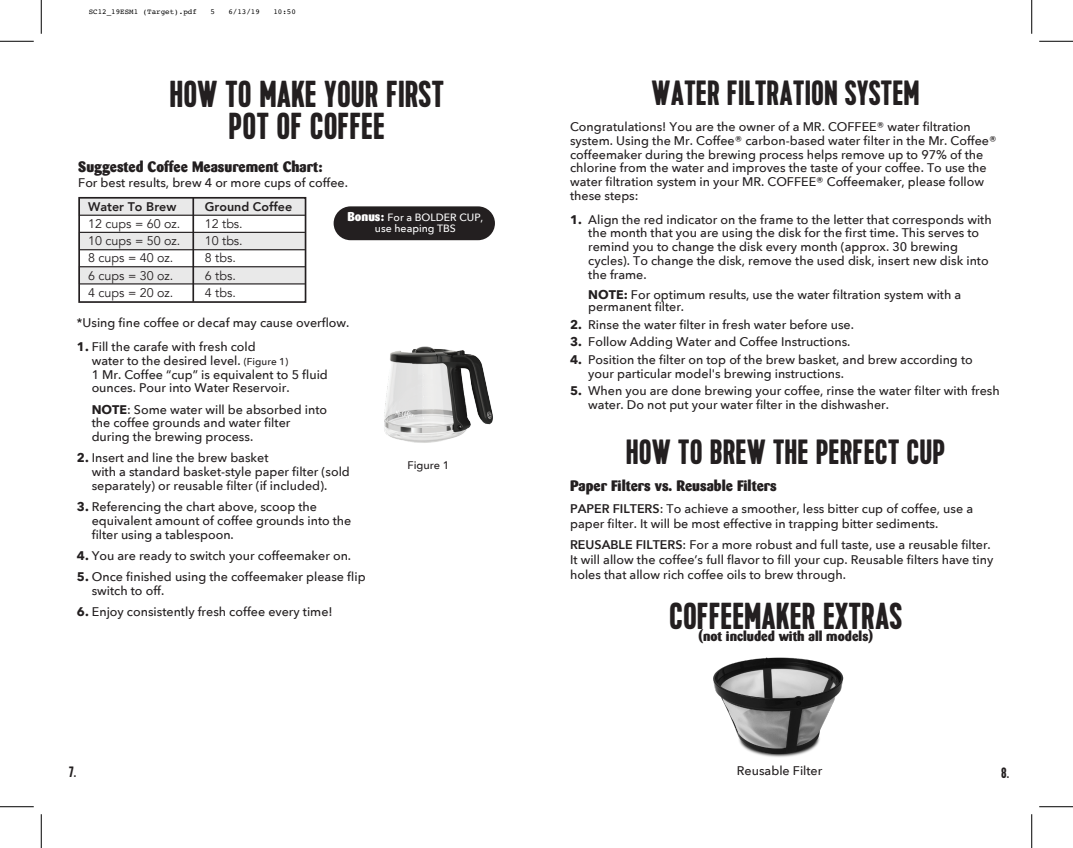
<style>
.page{position:relative;width:1073px;height:848px;background:#fff}
.page>*{position:absolute;margin:0;border:0;box-sizing:border-box;transform-origin:0 0}
.t1{font:700 37.5px/32.5px "Kapra";color:#231f20;text-align:center}
.t2{font:700 35px "Kapra";color:#231f20}
.t3{font:800 15px "Barmeno";color:#231f20}
.t4{font:700 15px "Kapra";color:#231f20}
.t5{font:800 13.75px "Barmeno";color:#231f20}
.t6{font:500 12.5px/13.8px "Avenir Next";color:#231f20}
.t7{font:12.5px "Avenir";color:#231f20}
.t8{font:800 12.5px "Avenir";color:#231f20}
.t9{font:500 11px "Avenir Next";color:#231f20}
.t10{font:500 10.5px/11.2px "Avenir Next";color:#fff;text-align:center}
.t11{font:7.5px "Courier";color:#000}
.s1{font-family:"Barmeno";font-weight:800;font-size:12.62px}
.s2{font-weight:700}
.s3{font-size:10px}
.s4{font-weight:600}
</style>
<div class="page">
<div style="left:79px;top:198px;width:226px;height:17px;background:#e9e9e9"></div>
<div style="left:79px;top:232px;width:226px;height:17px;background:#e9e9e9"></div>
<div style="left:78px;top:197px;width:228px;height:106px;border:2px solid #231f20"></div>
<hr style="left:192px;top:198px;width:2px;height:104px;background:#231f20">
<hr style="left:79px;top:215px;width:226px;height:1px;background:#231f20">
<hr style="left:79px;top:232px;width:226px;height:1px;background:#231f20">
<div style="left:79px;top:267px;width:226px;height:17px;background:#e9e9e9"></div>
<hr style="left:79px;top:249px;width:226px;height:1px;background:#231f20">
<hr style="left:79px;top:283px;width:226px;height:1px;background:#231f20">
<hr style="left:79px;top:266px;width:226px;height:1px;background:#231f20">
<div style="left:333px;top:206px;width:162px;height:34px;background:#231f20;border-radius:17px"></div>
<img style="left:384px;top:346px;width:109px;height:97px">
<img style="left:713px;top:657px;width:131px;height:100px">
<hr style="left:0;top:41px;width:34px;height:1px;background:#000">
<hr style="left:1039px;top:41px;width:33px;height:1px;background:#000">
<hr style="left:0;top:806px;width:34px;height:1px;background:#000">
<hr style="left:1039px;top:806px;width:33px;height:1px;background:#000">
<hr style="left:41px;top:0;width:1px;height:34px;background:#000">
<hr style="left:41px;top:814px;width:1px;height:34px;background:#000">
<hr style="left:1031px;top:0;width:1px;height:34px;background:#000">
<hr style="left:1031px;top:814px;width:1px;height:34px;background:#000">
<p class="t11" style="left:89px;top:6px;width:110px">SC12_19ESM1 (Target).pdf</p>
<p class="t11" style="left:210px;top:6px;width:6px">5</p>
<p class="t11" style="left:228px;top:6px;width:33px">6/13/19</p>
<p class="t11" style="left:273px;top:6px;width:24px">10:50</p>
<h1 class="t1" style="left:169px;top:78px;width:276px">HOW TO MAKE YOUR FIRST<br>POT OF COFFEE</h1>
<p class="t3" style="left:78px;top:158px;width:246px">Suggested Coffee Measurement Chart:</p>
<p class="t6" style="left:78px;top:176px;width:271px">For best results, brew 4 or more cups of coffee.</p>
<p class="t8" style="left:88px;top:197px;width:90px">Water To Brew</p>
<p class="t8" style="left:205px;top:197px;width:89px">Ground Coffee</p>
<p class="t7" style="left:88px;top:216px;width:94px">12 cups = 60 oz.</p>
<p class="t7" style="left:205px;top:216px;width:39px">12 tbs.</p>
<p class="t7" style="left:88px;top:233px;width:94px">10 cups = 50 oz.</p>
<p class="t7" style="left:205px;top:233px;width:39px">10 tbs.</p>
<p class="t7" style="left:88px;top:251px;width:87px">8 cups = 40 oz.</p>
<p class="t7" style="left:205px;top:251px;width:33px">8 tbs.</p>
<p class="t7" style="left:88px;top:268px;width:87px">6 cups = 30 oz.</p>
<p class="t7" style="left:205px;top:268px;width:33px">6 tbs.</p>
<p class="t7" style="left:88px;top:285px;width:87px">4 cups = 20 oz.</p>
<p class="t7" style="left:205px;top:285px;width:33px">4 tbs.</p>
<p class="t10" style="left:347px;top:211px;width:137px"><span class="s1">Bonus:</span> For a BOLDER CUP, use heaping TBS</p>
<p class="t6" style="left:77px;top:316px;width:274px">*Using fine coffee or decaf may cause overflow.</p>
<p class="t6" style="left:92px;top:339px;width:238px;text-indent:-15px"><span class="s2">1.</span> Fill the carafe with fresh cold<br>water to the desired level. <span class="s3">(Figure 1)<br></span>1 Mr. Coffee “cup” is equivalent to 5 fluid ounces. Pour into Water Reservoir.</p>
<p class="t6" style="left:92px;top:402px;width:237px"><span class="s2">NOTE</span>: Some water will be absorbed into the coffee grounds and water filter during the brewing process.</p>
<p class="t6" style="left:92px;top:451px;width:260px;text-indent:-15px"><span class="s2">2.</span> Insert and line the brew basket<br>with a standard basket-style paper filter (sold separately) or reusable filter (if included).</p>
<p class="t6" style="left:92px;top:499px;width:261px;text-indent:-15px"><span class="s2">3.</span> Referencing the chart above, scoop the equivalent amount of coffee grounds into the filter using a tablespoon.</p>
<p class="t6" style="left:77px;top:548px;width:276px"><span class="s2">4.</span> You are ready to switch your coffeemaker on.</p>
<p class="t6" style="left:92px;top:569px;width:275px;text-indent:-15px"><span class="s2">5.</span> Once finished using the coffeemaker please flip switch to off.</p>
<p class="t6" style="left:77px;top:604px;width:257px"><span class="s2">6.</span> Enjoy consistently fresh coffee every time!</p>
<p class="t9" style="left:407px;top:455px;width:44px">Figure 1</p>
<h2 class="t2" style="left:651px;top:73px;width:269px">WATER FILTRATION SYSTEM</h2>
<p class="t6" style="left:570px;top:119px;width:428px">Congratulations! You are the owner of a MR. COFFEE® water filtration system. Using the Mr. Coffee® carbon-based water filter in the Mr. Coffee® coffeemaker during the brewing process helps remove up to 97% of the chlorine from the water and improves the taste of your coffee. To use the water filtration system in your MR. COFFEE® Coffeemaker, please follow these steps:</p>
<p class="t6" style="left:588px;top:212px;width:405px;text-indent:-18px"><span class="s2">1.</span> Align the red indicator on the frame to the letter that corresponds with the month that you are using the disk for the first time. This serves to remind you to change the disk every month (approx. 30 brewing cycles). To change the disk, remove the used disk, insert new disk into the frame.</p>
<p class="t6" style="left:588px;top:288px;width:374px;line-height:12.5px"><span class="s2">NOTE:</span> For optimum results, use the water filtration system with a permanent filter.</p>
<p class="t6" style="left:570px;top:317px;width:285px"><span class="s2">2.</span> Rinse the water filter in fresh water before use.</p>
<p class="t6" style="left:570px;top:334px;width:282px"><span class="s2">3.</span> Follow Adding Water and Coffee Instructions.</p>
<p class="t6" style="left:588px;top:352px;width:386px;text-indent:-18px"><span class="s2">4.</span> Position the filter on top of the brew basket, and brew according to your particular model's brewing instructions.</p>
<p class="t6" style="left:588px;top:383px;width:413px;text-indent:-18px"><span class="s2">5.</span> When you are done brewing your coffee, rinse the water filter with fresh water. Do not put your water filter in the dishwasher.</p>
<h2 class="t2" style="left:626px;top:431px;width:321px">HOW TO BREW THE PERFECT CUP</h2>
<p class="t3" style="left:570px;top:477px;width:208px">Paper Filters vs. Reusable Filters</p>
<p class="t6" style="left:570px;top:500px;width:404px;line-height:15px"><span class="s4">PAPER FILTERS</span>: To achieve a smoother, less bitter cup of coffee, use a paper filter. It will be most effective in trapping bitter sediments.</p>
<p class="t6" style="left:570px;top:536px;width:425px;line-height:15px"><span class="s4">REUSABLE FILTERS</span>: For a more robust and full taste, use a reusable filter.<br>It will allow the coffee’s full flavor to fill your cup. Reusable filters have tiny holes that allow rich coffee oils to brew through.</p>
<h1 class="t1" style="left:669px;top:601px;width:235px">COFFEEMAKER EXTRAS</h1>
<p class="t5" style="left:698px;top:628px;width:176px">(not included with all models)</p>
<p class="t6" style="left:737px;top:763px;width:87px">Reusable Filter</p>
<p class="t4" style="left:69px;top:763px;width:9px">7.</p>
<p class="t4" style="left:1001px;top:764px;width:9px">8.</p>
</div>
